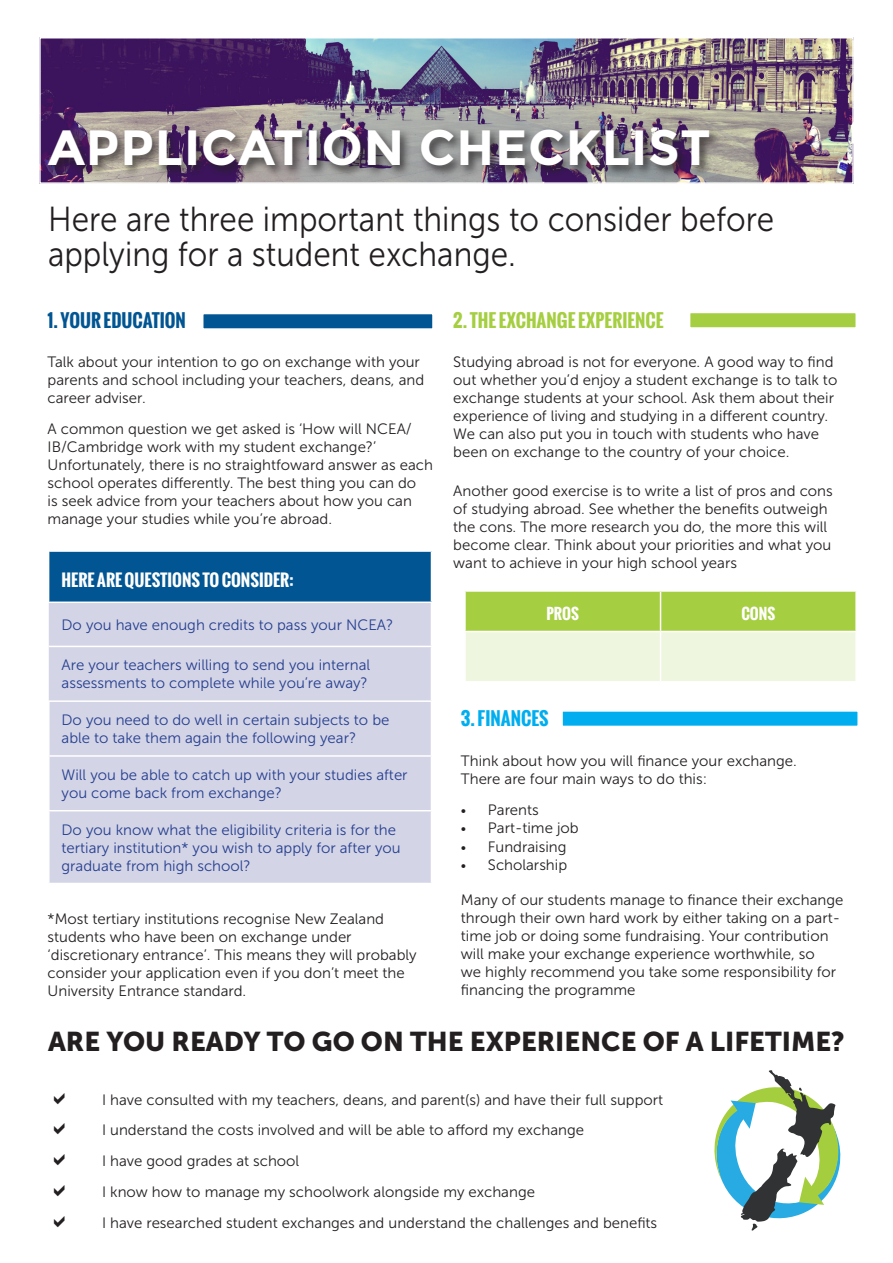
<style>
.page{position:relative;width:893px;height:1263px;background:#fff}
.page>*{position:absolute;margin:0;border:0;box-sizing:border-box;transform-origin:0 0}
.t1{font:700 49.5px "Montserrat";letter-spacing:.02em;color:#fff}
.Paragraph_Style_1{font:34.65px/34.5px "Museo Sans 300";color:#231f20;scale:.91 1}
.Paragraph_Style_1-2{font:27px "Museo Sans 900";color:#231f20}
.headings{font:700 18px "Oswald";color:#a5ce40}
.headings-2{font:700 18px "Oswald";color:#015592}
.headings-3{font:700 18px "Oswald";color:#00aeef}
.headings-4{font:700 16.5px "Oswald";color:#fff}
.Paragraph_Style_1-3{font:15px/18px "Museo Sans 300";color:#231f20}
.Paragraph_Style_1-4{font:15px/18px "Museo Sans 300";color:#253f8e}
.headings-5{font:700 15px "Oswald";color:#fff}
.s1{font-size:13.5px}
</style>
<div class="page">
<img style="left:42px;top:40px;width:809px;height:141px">
<div style="left:39px;top:37px;width:815px;height:147px;border:2px solid #fff"></div>
<div style="left:44px;top:126px;width:678px;height:52px;background:#231f20;opacity:.75"></div>
<div style="left:202px;top:313px;width:232px;height:17px;background:#015592;border:2px solid #fff"></div>
<div style="left:561px;top:710px;width:298px;height:17px;background:#00aeef;border:2px solid #fff"></div>
<div style="left:49px;top:551px;width:382px;height:51px;background:#015592"></div>
<div style="left:49px;top:603px;width:382px;height:280px;background:#d4d4e7"></div>
<hr style="left:48px;top:551px;width:384px;height:1px;background:#fff">
<hr style="left:48px;top:601px;width:384px;height:2px;background:#fff">
<hr style="left:49px;top:646px;width:383px;height:1px;background:#fff">
<hr style="left:48px;top:702px;width:2px;height:53px;background:#fff">
<hr style="left:48px;top:757px;width:2px;height:53px;background:#fff">
<hr style="left:48px;top:810px;width:384px;height:1px;background:#fff">
<hr style="left:48px;top:811px;width:2px;height:72px;background:#fff">
<hr style="left:48px;top:700px;width:384px;height:2px;background:#fff">
<hr style="left:48px;top:755px;width:384px;height:2px;background:#fff">
<svg style="left:466px;top:592px;width:389px;height:89px;background:#cee499"></svg>
<hr style="left:660px;top:592px;width:1px;height:39px;background:#fff">
<hr style="left:464px;top:631px;width:196px;height:1px;background:#fff">
<hr style="left:660px;top:631px;width:197px;height:1px;background:#fff">
<hr style="left:660px;top:632px;width:1px;height:49px;background:#fff">
<svg style="left:714px;top:1070px;width:126px;height:160px"></svg>
<div style="left:689px;top:312px;width:168px;height:17px;background:#a5ce40;border:2px solid #fff"></div>
<p class="t1" style="left:48px;top:118px;width:664px">APPLICATION CHECKLIST</p>
<p class="Paragraph_Style_1" style="left:48px;top:202px;width:799px">Here are three important things to consider before applying for a student exchange.</p>
<p class="headings-2" style="left:48px;top:307px;width:140px">1. YOUR EDUCATION</p>
<p class="Paragraph_Style_1-3" style="left:48px;top:353px;width:378px">Talk about your intention to go on exchange with your parents and school including your teachers, deans, and career adviser.</p>
<p class="Paragraph_Style_1-3" style="left:48px;top:420px;width:387px">A common question we get asked is ‘How will NCEA/ IB/Cambridge work with my student exchange?’ Unfortunately, there is no straightfoward answer as each school operates differently. The best thing you can do<br>is seek advice from your teachers about how you can manage your studies while you’re abroad.</p>
<p class="headings-4" style="left:62px;top:567px;width:234px">HERE ARE QUESTIONS TO CONSIDER:</p>
<p class="Paragraph_Style_1-4" style="left:62px;top:616px;width:333px">Do you have enough credits to pass your NCEA?</p>
<p class="Paragraph_Style_1-4" style="left:62px;top:656px;width:310px">Are your teachers willing to send you internal assessments to complete while you’re away?</p>
<p class="Paragraph_Style_1-4" style="left:62px;top:711px;width:329px">Do you need to do well in certain subjects to be able to take them again the following year?</p>
<p class="Paragraph_Style_1-4" style="left:62px;top:766px;width:348px">Will you be able to catch up with your studies after you come back from exchange?</p>
<p class="Paragraph_Style_1-4" style="left:62px;top:821px;width:341px">Do you know what the eligibility criteria is for the tertiary institution* you wish to apply for after you graduate from high school?</p>
<p class="Paragraph_Style_1-3" style="left:48px;top:909px;width:371px">*Most tertiary institutions recognise New Zealand students who have been on exchange under ‘discretionary entrance’. This means they will probably consider your application even if you don’t meet the University Entrance standard.</p>
<p class="headings" style="left:453px;top:307px;width:212px">2. THE EXCHANGE EXPERIENCE</p>
<p class="Paragraph_Style_1-3" style="left:453px;top:353px;width:386px">Studying abroad is not for everyone. A good way to find out whether you’d enjoy a student exchange is to talk to exchange students at your school. Ask them about their experience of living and studying in a different country.<br>We can also put you in touch with students who have been on exchange to the country of your choice.</p>
<p class="Paragraph_Style_1-3" style="left:453px;top:482px;width:381px">Another good exercise is to write a list of pros and cons of studying abroad. See whether the benefits outweigh the cons. The more research you do, the more this will become clear. Think about your priorities and what you want to achieve in your high school years</p>
<p class="headings-5" style="left:546px;top:603px;width:34px">PROS</p>
<p class="headings-5" style="left:741px;top:603px;width:35px">CONS</p>
<p class="headings-3" style="left:461px;top:705px;width:89px">3. FINANCES</p>
<p class="Paragraph_Style_1-3" style="left:461px;top:751px;width:337px">Think about how you will finance your exchange.<br>There are four main ways to do this:</p>
<p class="Paragraph_Style_1-3" style="left:461px;top:801px;width:79px"><span class="s1">•</span> Parents</p>
<p class="Paragraph_Style_1-3" style="left:461px;top:819px;width:119px"><span class="s1">•</span> Part-time job</p>
<p class="Paragraph_Style_1-3" style="left:461px;top:838px;width:107px"><span class="s1">•</span> Fundraising</p>
<p class="Paragraph_Style_1-3" style="left:461px;top:856px;width:108px"><span class="s1">•</span> Scholarship</p>
<p class="Paragraph_Style_1-3" style="left:461px;top:891px;width:384px">Many of our students manage to finance their exchange through their own hard work by either taking on a part&shy;time job or doing some fundraising. Your contribution will make your exchange experience worthwhile, so<br>we highly recommend you take some responsibility for financing the programme</p>
<p class="Paragraph_Style_1-2" style="left:48px;top:1027px;width:798px">ARE YOU READY TO GO ON THE EXPERIENCE OF A LIFETIME?</p>
<p class="Paragraph_Style_1-3" style="left:102px;top:1090px;width:563px">I have consulted with my teachers, deans, and parent(s) and have their full support</p>
<p class="Paragraph_Style_1-3" style="left:102px;top:1121px;width:484px">I understand the costs involved and will be able to afford my exchange</p>
<p class="Paragraph_Style_1-3" style="left:102px;top:1152px;width:199px">I have good grades at school</p>
<p class="Paragraph_Style_1-3" style="left:102px;top:1183px;width:434px">I know how to manage my schoolwork alongside my exchange</p>
<p class="Paragraph_Style_1-3" style="left:102px;top:1213px;width:557px">I have researched student exchanges and understand the challenges and benefits</p>
</div>
